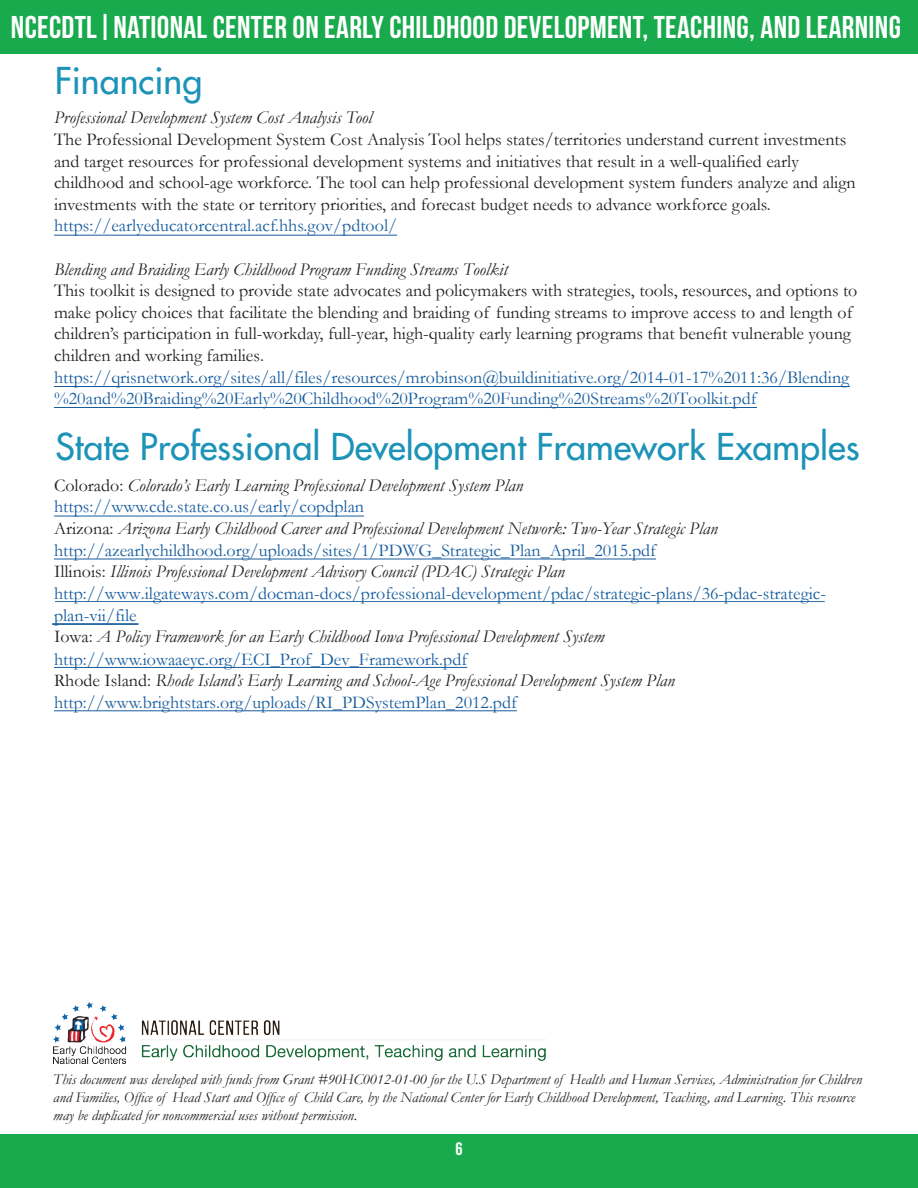
<style>
.page{position:relative;width:918px;height:1188px;background:#fff}
.page>*{position:absolute;margin:0;border:0;box-sizing:border-box;transform-origin:0 0}
.t1{font:500 36px "Futura Std";color:#1c93b7}
.t2{font:31.5px "Bebas Neue";letter-spacing:.01em;color:#fff}
.t3{font:18px/21.6px "Garamond";color:#231f20}
.t4{font:italic 18px/22.5px "Garamond";color:#231f20}
.t5{font:18px/22px "Garamond";color:#175d9e}
.t6{font:18px "Bebas Neue";color:#fff}
.t7{font:italic 15px/18px "Garamond";color:#231f20}
.s1{color:#175d9e}
.s2{font-style:normal}
.s3{font-style:normal;color:#175d9e}
.s4{color:#231f20}
.s5{font-style:italic;color:#231f20}
</style>
<div class="page">
<div style="left:0;top:0;width:918px;height:54px;background:#1aaa4e"></div>
<img style="left:53px;top:1002px;width:492px;height:62px">
<div style="left:0;top:1134px;width:918px;height:54px;background:#1aaa4e"></div>
<hr style="left:54px;top:235px;width:343px;height:1px;background:#175d9e">
<hr style="left:54px;top:386px;width:795px;height:1px;background:#175d9e">
<hr style="left:54px;top:408px;width:702px;height:1px;background:#175d9e">
<hr style="left:54px;top:516px;width:310px;height:1px;background:#175d9e">
<hr style="left:54px;top:559px;width:602px;height:1px;background:#175d9e">
<hr style="left:55px;top:601px;width:770px;height:1px;background:#175d9e">
<hr style="left:52px;top:624px;width:87px;height:1px;background:#175d9e">
<hr style="left:54px;top:667px;width:413px;height:1px;background:#175d9e">
<hr style="left:54px;top:710px;width:463px;height:1px;background:#175d9e">
<h2 class="t2" style="left:11px;top:10px;width:891px">NCECDTL|NATIONAL CENTER ON EARLY CHILDHOOD DEVELOPMENT, TEACHING, AND LEARNING</h2>
<h2 class="t1" style="left:55px;top:58px;width:149px">Financing</h2>
<h3 class="t4" style="left:54px;top:106px;width:320px">Professional Development System Cost Analysis Tool</h3>
<p class="t3" style="left:54px;top:128px;width:803px">The Professional Development System Cost Analysis Tool helps states/territories understand current investments and target resources for professional development systems and initiatives that result in a well-qualified early childhood and school-age workforce. The tool can help professional development system funders analyze and align investments with the state or territory priorities, and forecast budget needs to advance workforce goals. <span class="s1">https://earlyeducatorcentral.acf.hhs.gov/pdtool/</span></p>
<h3 class="t4" style="left:54px;top:257px;width:455px">Blending and Braiding Early Childhood Program Funding Streams Toolkit</h3>
<p class="t3" style="left:54px;top:279px;width:805px">This toolkit is designed to provide state advocates and policymakers with strategies, tools, resources, and options to make policy choices that facilitate the blending and braiding of funding streams to improve access to and length of children’s participation in full-workday, full-year, high-quality early learning programs that benefit vulnerable young children and working families. <span class="s1">https://qrisnetwork.org/sites/all/files/resources/mrobinson@buildinitiative.org/2014-01-17%2011:36/Blending %20and%20Braiding%20Early%20Childhood%20Program%20Funding%20Streams%20Toolkit.pdf</span></p>
<h2 class="t1" style="left:55px;top:424px;width:806px">State Professional Development Framework Examples</h2>
<p class="t4" style="left:54px;top:474px;width:471px;line-height:21.8px"><span class="s2">Colorado:</span> Colorado’s Early Learning Professional Development System Plan <span class="s3">https://www.cde.state.co.us/early/copdplan</span></p>
<p class="t4" style="left:54px;top:517px;width:665px"><span class="s2">Arizona:</span> Arizona Early Childhood Career and Professional Development Network: Two-Year Strategic Plan <span class="s3">http://azearlychildhood.org/uploads/sites/1/PDWG_Strategic_Plan_April_2015.pdf</span></p>
<p class="t5" style="left:54px;top:560px;width:774px"><span class="s4">Illinois:</span> <span class="s5">Illinois Professional Development Advisory Council (PDAC) Strategic Plan </span>http://www.ilgateways.com/docman-docs/professional-development/pdac/strategic-plans/36-pdac-strategic&shy;plan-vii/file</p>
<p class="t4" style="left:54px;top:625px;width:552px"><span class="s2">Iowa:</span> A Policy Framework for an Early Childhood Iowa Professional Development System <span class="s3">http://www.iowaaeyc.org/ECI_Prof_Dev_Framework.pdf</span></p>
<p class="t4" style="left:54px;top:668px;width:622px"><span class="s2">Rhode Island:</span> Rhode Island’s Early Learning and School-Age Professional Development System Plan <span class="s3">http://www.brightstars.org/uploads/RI_PDSystemPlan_2012.pdf</span></p>
<p class="t7" style="left:53px;top:1070px;width:810px">This document was developed with funds from Grant #90HC0012-01-00 for the U.S Department of Health and Human Services, Administration for Children and Families, Office of Head Start and Office of Child Care, by the National Center for Early Childhood Development, Teaching, and Learning. This resource may be duplicated for noncommercial uses without permission.</p>
<p class="t6" style="left:455px;top:1139px;width:9px">6</p>
</div>
